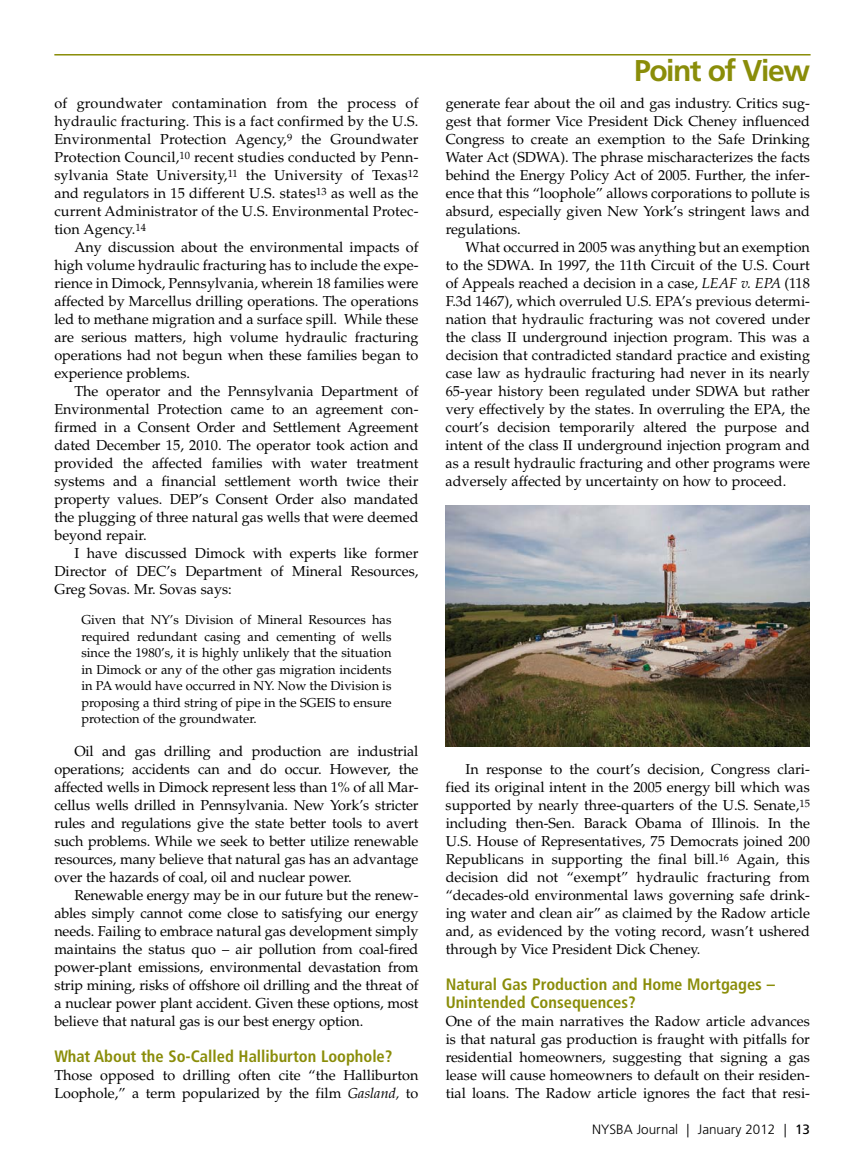
<style>
.page{position:relative;width:864px;height:1175px;background:#fff}
.page>*{position:absolute;margin:0;border:0;box-sizing:border-box;transform-origin:0 0}
.t1{font:700 30px "Frutiger";letter-spacing:-.05em;color:#8a8d09}
.t2{font:700 condensed 16.5px/18px "Frutiger";color:#8a8d09}
.t3{font:14.4px/18px "Palatino";color:#000;text-align:justify}
.t4{font:300 13.5px "Frutiger";color:#000}
.t5{font:12.9px/16.5px "Palatino";color:#000;text-align:justify}
.s1{font-style:italic}
.s2{font-weight:400}
</style>
<div class="page">
<hr style="left:54px;top:54px;width:757px;height:2px;background:#8a8d09">
<img style="left:446px;top:505px;width:364px;height:241px">
<p class="t3" style="left:54px;top:94px;width:366px">of groundwater contamination from the process of hydraulic fracturing. This is a fact confirmed by the U.S.<br>Environmental Protection Agency,<sup>9</sup> the Groundwater Protection Council,<sup>10</sup> recent studies conducted by Penn&shy;sylvania State University,<sup>11</sup> the University of Texas<sup>12 </sup>and regulators in 15 different U.S. states<sup>13</sup> as well as the current Administrator of the U.S. Environmental Protec&shy;tion Agency.<sup>14</sup></p>
<p class="t3" style="left:54px;top:238px;width:366px;text-indent:20px">Any discussion about the environmental impacts of high volume hydraulic fracturing has to include the expe&shy;rience in Dimock, Pennsylvania, wherein 18 families were affected by Marcellus drilling operations. The operations led to methane migration and a surface spill. While these are serious matters, high volume hydraulic fracturing operations had not begun when these families began to experience problems.</p>
<p class="t3" style="left:54px;top:382px;width:366px;text-indent:20px">The operator and the Pennsylvania Department of Environmental Protection came to an agreement con&shy;firmed in a Consent Order and Settlement Agreement dated December 15, 2010. The operator took action and provided the affected families with water treatment systems and a financial settlement worth twice their property values. DEP’s Consent Order also mandated the plugging of three natural gas wells that were deemed beyond repair.</p>
<p class="t3" style="left:54px;top:544px;width:366px;text-indent:20px">I have discussed Dimock with experts like former Director of DEC ’s Department of Mineral Resources, Greg Sovas. Mr. Sovas says:</p>
<p class="t5" style="left:81px;top:612px;width:312px">Given that NY’s Division of Mineral Resources has required redundant casing and cementing of wells since the 1980’s, it is highly unlikely that the situation in Dimock or any of the other gas migration incidents in PA would have occurred in NY. Now the Division is proposing a third string of pipe in the SGEIS to ensure protection of the groundwater.</p>
<p class="t3" style="left:54px;top:742px;width:366px;text-indent:20px">Oil and gas drilling and production are industrial operations; accidents can and do occur. However, the affected wells in Dimock represent less than 1% of all Mar&shy;cellus wells drilled in Pennsylvania. New York’s stricter rules and regulations give the state better tools to avert such problems. While we seek to better utilize renewable resources, many believe that natural gas has an advantage over the hazards of coal, oil and nuclear power.</p>
<p class="t3" style="left:54px;top:886px;width:366px;text-indent:20px">Renewable energy may be in our future but the renew&shy;ables simply cannot come close to satisfying our energy needs. Failing to embrace natural gas development simply maintains the status quo – air pollution from coal-fired power-plant emissions, environmental devastation from strip mining, risks of offshore oil drilling and the threat of a nuclear power plant accident. Given these options, most believe that natural gas is our best energy option.</p>
<p class="t2" style="left:54px;top:1047px;width:340px">What About the So-Called Halliburton Loophole?</p>
<p class="t3" style="left:54px;top:1066px;width:366px">Those opposed to drilling often cite “the Halliburton<br>Loophole,” a term popularized by the film <span class="s1">Gasland,</span> to</p>
<h1 class="t1" style="left:634px;top:53px;width:177px">Point of View</h1>
<p class="t3" style="left:446px;top:94px;width:366px">generate fear about the oil and gas industry. Critics sug&shy;gest that former Vice President Dick Cheney influenced Congress to create an exemption to the Safe Drinking Water Act (SDWA). The phrase mischaracterizes the facts behind the Energy Policy Act of 2005. Further, the infer&shy;ence that this “loophole” allows corporations to pollute is absurd, especially given New York’s stringent laws and regulations.</p>
<p class="t3" style="left:446px;top:238px;width:366px;text-indent:20px">What occurred in 2005 was anything but an exemption to the SDWA . In 1997, the 11th Circuit of the U.S. Court of Appeals reached a decision in a case, <span class="s1">LEAF v. EPA</span> (118<br>F.3d 1467), which overruled U.S. EPA’s previous determi&shy;nation that hydraulic fracturing was not covered under the class II underground injection program. This was a decision that contradicted standard practice and existing case law as hydraulic fracturing had never in its nearly 65-year history been regulated under SDWA but rather very effectively by the states. In overruling the EPA, the court’s decision temporarily altered the purpose and intent of the class II underground injection program and as a result hydraulic fracturing and other programs were adversely affected by uncertainty on how to proceed.</p>
<p class="t3" style="left:446px;top:760px;width:366px;text-indent:20px">In response to the court’s decision, Congress clari&shy;fied its original intent in the 2005 energy bill which was supported by nearly three-quarters of the U.S. Senate,<sup>15 </sup>including then-Sen. Barack Obama of Illinois. In the U.S. House of Representatives, 75 Democrats joined 200<br>Republicans in supporting the final bill.<sup>16</sup> Again, this decision did not “exempt” hydraulic fracturing from “decades-old environmental laws governing safe drink&shy;ing water and clean air” as claimed by the Radow article and, as evidenced by the voting record, wasn’t ushered through by Vice President Dick Cheney.</p>
<p class="t2" style="left:446px;top:975px;width:331px">Natural Gas Production and Home Mortgages –<br>Unintended Consequences?</p>
<p class="t3" style="left:446px;top:1012px;width:366px">One of the main narratives the Radow article advances is that natural gas production is fraught with pitfalls for residential homeowners, suggesting that signing a gas lease will cause homeowners to default on their residen&shy;tial loans. The Radow article ignores the fact that resi-</p>
<p class="t4" style="left:592px;top:1122px;width:219px">NYSBA Journal | January 2012 | <span class="s2">13</span></p>
</div>
